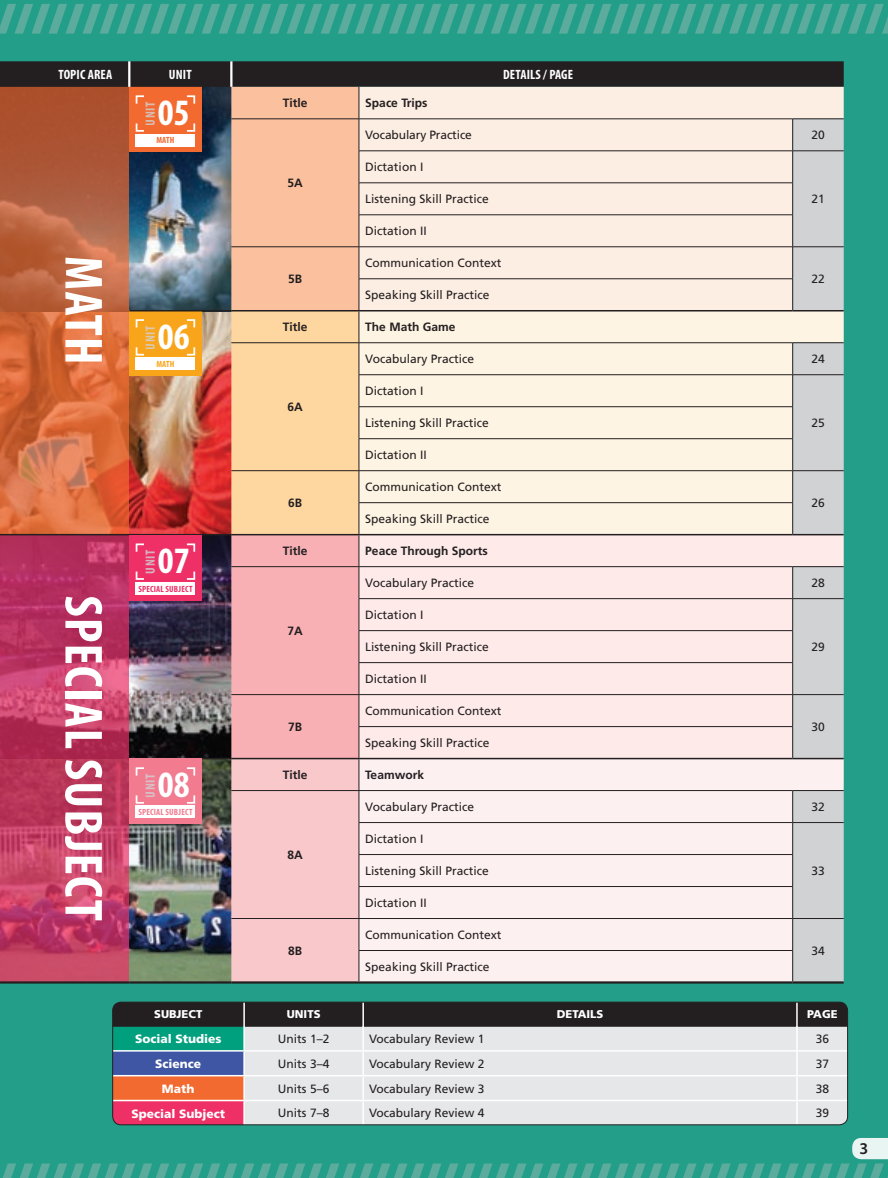
<style>
.page{position:relative;width:888px;height:1178px;background:#fff}
.page>*{position:absolute;margin:0;border:0;box-sizing:border-box;transform-origin:0 0}
.t1{font:700 condensed 54px "Myriad Pro";letter-spacing:.02em;color:#fff}
.t2{font:700 condensed 37.35px "Myriad Pro";color:#fff}
.t3{font:600 16.5px "Myriad Pro";color:#231f20}
.t4{font:700 condensed 13.5px "Myriad Pro";letter-spacing:.01em;color:#fff}
.t5{font:700 condensed 13.35px "Myriad Pro";letter-spacing:.05em;color:#d1d2d4}
.t6{font:12px "Frutiger";color:#231f20}
.t7{font:700 12px "Frutiger";color:#231f20}
.t8{font:900 12px "Frutiger";color:#fff}
.t9{font:900 11.25px "Frutiger";color:#fff}
.t10{font:700 condensed 9px "Myriad Pro";letter-spacing:.02em;color:#ee3067}
.t11{font:700 condensed 9px "Myriad Pro";letter-spacing:.02em;color:#f27b8f}
.t12{font:700 condensed 9px "Myriad Pro";color:#f26a30}
.t13{font:700 condensed 9px "Myriad Pro";color:#f9a51b}
</style>
<div class="page">
<div style="left:0;top:0;width:888px;height:1177px;background:#239e89"></div>
<hr style="left:129px;top:981px;width:102px;height:2px;background:#231f20">
<hr style="left:231px;top:981px;width:128px;height:2px;background:#231f20">
<hr style="left:359px;top:981px;width:434px;height:2px;background:#231f20">
<hr style="left:793px;top:981px;width:51px;height:2px;background:#231f20">
<hr style="left:0;top:981px;width:129px;height:2px;background:#231f20">
<img style="left:0;top:61px;width:844px;height:921px">
<div style="left:114px;top:1003px;width:734px;height:21px;background:#231f20"></div>
<div style="left:113px;top:1025px;width:131px;height:25px;background:#00a07e"></div>
<div style="left:245px;top:1026px;width:603px;height:98px;background:#e6e7e9"></div>
<div style="left:113px;top:1050px;width:131px;height:25px;background:#3f56a5"></div>
<div style="left:113px;top:1075px;width:131px;height:25px;background:#f26a30"></div>
<div style="left:113px;top:1100px;width:131px;height:24px;background:#ee3067"></div>
<hr style="left:113px;top:1024px;width:130px;height:2px;background:#231f20">
<hr style="left:245px;top:1024px;width:117px;height:2px;background:#231f20">
<hr style="left:364px;top:1024px;width:432px;height:2px;background:#231f20">
<hr style="left:798px;top:1024px;width:50px;height:2px;background:#231f20">
<hr style="left:243px;top:1001px;width:2px;height:24px;background:#fff">
<hr style="left:362px;top:1001px;width:2px;height:24px;background:#fff">
<hr style="left:796px;top:1001px;width:2px;height:24px;background:#fff">
<hr style="left:243px;top:1025px;width:2px;height:24px;background:#fff">
<hr style="left:362px;top:1025px;width:2px;height:24px;background:#fff">
<hr style="left:796px;top:1025px;width:2px;height:24px;background:#fff">
<hr style="left:113px;top:1049px;width:131px;height:2px;background:#fff">
<hr style="left:244px;top:1049px;width:119px;height:2px;background:#fff">
<hr style="left:243px;top:1051px;width:2px;height:23px;background:#fff">
<hr style="left:363px;top:1049px;width:434px;height:2px;background:#fff">
<hr style="left:362px;top:1051px;width:2px;height:23px;background:#fff">
<hr style="left:797px;top:1049px;width:51px;height:2px;background:#fff">
<hr style="left:796px;top:1051px;width:2px;height:23px;background:#fff">
<hr style="left:113px;top:1074px;width:131px;height:2px;background:#fff">
<hr style="left:244px;top:1074px;width:119px;height:2px;background:#fff">
<hr style="left:243px;top:1076px;width:2px;height:23px;background:#fff">
<hr style="left:363px;top:1074px;width:434px;height:2px;background:#fff">
<hr style="left:362px;top:1076px;width:2px;height:23px;background:#fff">
<hr style="left:797px;top:1074px;width:51px;height:2px;background:#fff">
<hr style="left:796px;top:1076px;width:2px;height:23px;background:#fff">
<hr style="left:113px;top:1099px;width:131px;height:1px;background:#fff">
<hr style="left:244px;top:1099px;width:119px;height:1px;background:#fff">
<hr style="left:243px;top:1100px;width:2px;height:24px;background:#fff">
<hr style="left:363px;top:1099px;width:434px;height:1px;background:#fff">
<hr style="left:362px;top:1100px;width:2px;height:24px;background:#fff">
<hr style="left:797px;top:1099px;width:51px;height:1px;background:#fff">
<hr style="left:796px;top:1100px;width:2px;height:24px;background:#fff">
<div style="left:112px;top:1001px;width:736px;height:123px;border:1px solid #231f20;border-radius:9px"></div>
<svg style="left:0;top:4px;width:888px;height:30px"></svg>
<svg style="left:0;top:1138px;width:888px;height:40px"></svg>
<p class="t4" style="left:58px;top:66px;width:55px">TOPIC AREA</p>
<p class="t4" style="left:169px;top:66px;width:24px">UNIT</p>
<p class="t4" style="left:503px;top:66px;width:71px">DETAILS / PAGE</p>
<p class="t7" style="left:283px;top:96px;width:26px">Title</p>
<p class="t7" style="left:365px;top:96px;width:64px">Space Trips</p>
<p class="t5" style="left:142px;top:126px;width:26px;rotate:-90deg">Unit</p>
<h2 class="t2" style="left:158px;top:89px;width:33px">05</h2>
<h1 class="t1" style="left:117px;top:256px;width:110px;rotate:90deg">MATH</h1>
<h1 class="t1" style="left:117px;top:595px;width:327px;rotate:90deg">SPECIAL SUBJECT</h1>
<p class="t12" style="left:156px;top:135px;width:20px">MATH</p>
<p class="t5" style="left:142px;top:349px;width:26px;rotate:-90deg">Unit</p>
<h2 class="t2" style="left:158px;top:313px;width:33px">06</h2>
<p class="t13" style="left:156px;top:358px;width:20px">MATH</p>
<p class="t5" style="left:142px;top:573px;width:26px;rotate:-90deg">Unit</p>
<h2 class="t2" style="left:158px;top:537px;width:33px">07</h2>
<p class="t10" style="left:138px;top:582px;width:56px">SPECIAL SUBJECT</p>
<p class="t5" style="left:142px;top:797px;width:26px;rotate:-90deg">Unit</p>
<h2 class="t2" style="left:158px;top:761px;width:33px">08</h2>
<p class="t11" style="left:138px;top:806px;width:56px">SPECIAL SUBJECT</p>
<p class="t7" style="left:287px;top:176px;width:17px">5A</p>
<p class="t7" style="left:288px;top:272px;width:16px">5B</p>
<p class="t6" style="left:365px;top:128px;width:108px">Vocabulary Practice</p>
<p class="t6" style="left:811px;top:128px;width:15px">20</p>
<p class="t6" style="left:365px;top:160px;width:60px">Dictation I</p>
<p class="t6" style="left:365px;top:192px;width:125px">Listening Skill Practice</p>
<p class="t6" style="left:811px;top:192px;width:15px">21</p>
<p class="t6" style="left:365px;top:224px;width:63px">Dictation II</p>
<p class="t6" style="left:365px;top:256px;width:138px">Communication Context</p>
<p class="t6" style="left:365px;top:288px;width:126px">Speaking Skill Practice</p>
<p class="t6" style="left:811px;top:272px;width:15px">22</p>
<p class="t7" style="left:283px;top:320px;width:26px">Title</p>
<p class="t7" style="left:365px;top:320px;width:92px">The Math Game</p>
<p class="t7" style="left:287px;top:400px;width:17px">6A</p>
<p class="t7" style="left:288px;top:496px;width:16px">6B</p>
<p class="t6" style="left:365px;top:352px;width:110px">Vocabulary Practice</p>
<p class="t6" style="left:811px;top:352px;width:15px">24</p>
<p class="t6" style="left:365px;top:384px;width:60px">Dictation I</p>
<p class="t6" style="left:365px;top:416px;width:125px">Listening Skill Practice</p>
<p class="t6" style="left:811px;top:416px;width:15px">25</p>
<p class="t6" style="left:365px;top:448px;width:63px">Dictation II</p>
<p class="t6" style="left:365px;top:480px;width:138px">Communication Context</p>
<p class="t6" style="left:365px;top:511px;width:126px">Speaking Skill Practice</p>
<p class="t6" style="left:811px;top:496px;width:15px">26</p>
<p class="t7" style="left:283px;top:543px;width:26px">Title</p>
<p class="t7" style="left:365px;top:543px;width:124px">Peace Through Sports</p>
<p class="t7" style="left:287px;top:623px;width:17px">7A</p>
<p class="t7" style="left:288px;top:719px;width:16px">7B</p>
<p class="t6" style="left:365px;top:575px;width:110px">Vocabulary Practice</p>
<p class="t6" style="left:811px;top:575px;width:15px">28</p>
<p class="t6" style="left:365px;top:607px;width:60px">Dictation I</p>
<p class="t6" style="left:365px;top:639px;width:125px">Listening Skill Practice</p>
<p class="t6" style="left:811px;top:639px;width:15px">29</p>
<p class="t6" style="left:365px;top:671px;width:63px">Dictation II</p>
<p class="t6" style="left:365px;top:703px;width:138px">Communication Context</p>
<p class="t6" style="left:365px;top:735px;width:126px">Speaking Skill Practice</p>
<p class="t6" style="left:811px;top:719px;width:15px">30</p>
<p class="t7" style="left:283px;top:767px;width:26px">Title</p>
<p class="t7" style="left:365px;top:767px;width:60px">Teamwork</p>
<p class="t7" style="left:287px;top:847px;width:17px">8A</p>
<p class="t7" style="left:288px;top:943px;width:16px">8B</p>
<p class="t6" style="left:365px;top:799px;width:110px">Vocabulary Practice</p>
<p class="t6" style="left:811px;top:799px;width:15px">32</p>
<p class="t6" style="left:365px;top:831px;width:60px">Dictation I</p>
<p class="t6" style="left:365px;top:863px;width:125px">Listening Skill Practice</p>
<p class="t6" style="left:811px;top:863px;width:15px">33</p>
<p class="t6" style="left:365px;top:895px;width:63px">Dictation II</p>
<p class="t6" style="left:365px;top:927px;width:138px">Communication Context</p>
<p class="t6" style="left:365px;top:959px;width:126px">Speaking Skill Practice</p>
<p class="t6" style="left:811px;top:943px;width:15px">34</p>
<p class="t9" style="left:154px;top:1007px;width:50px">SUBJECT</p>
<p class="t9" style="left:287px;top:1007px;width:35px">UNITS</p>
<p class="t9" style="left:557px;top:1007px;width:48px">DETAILS</p>
<p class="t9" style="left:807px;top:1007px;width:32px">PAGE</p>
<p class="t8" style="left:135px;top:1031px;width:88px">Social Studies</p>
<p class="t6" style="left:278px;top:1031px;width:53px">Units 1–2</p>
<p class="t6" style="left:369px;top:1031px;width:117px">Vocabulary Review 1</p>
<p class="t6" style="left:816px;top:1031px;width:15px">36</p>
<p class="t8" style="left:155px;top:1056px;width:48px">Science</p>
<p class="t6" style="left:278px;top:1056px;width:53px">Units 3–4</p>
<p class="t6" style="left:369px;top:1056px;width:117px">Vocabulary Review 2</p>
<p class="t6" style="left:816px;top:1056px;width:15px">37</p>
<p class="t8" style="left:162px;top:1081px;width:34px">Math</p>
<p class="t6" style="left:278px;top:1080px;width:53px">Units 5–6</p>
<p class="t6" style="left:369px;top:1080px;width:117px">Vocabulary Review 3</p>
<p class="t6" style="left:816px;top:1080px;width:15px">38</p>
<p class="t8" style="left:131px;top:1105px;width:95px">Special Subject</p>
<p class="t6" style="left:278px;top:1105px;width:53px">Units 7–8</p>
<p class="t6" style="left:369px;top:1105px;width:117px">Vocabulary Review 4</p>
<p class="t6" style="left:816px;top:1105px;width:15px">39</p>
<h3 class="t3" style="left:859px;top:1137px;width:10px">3</h3>
</div>
